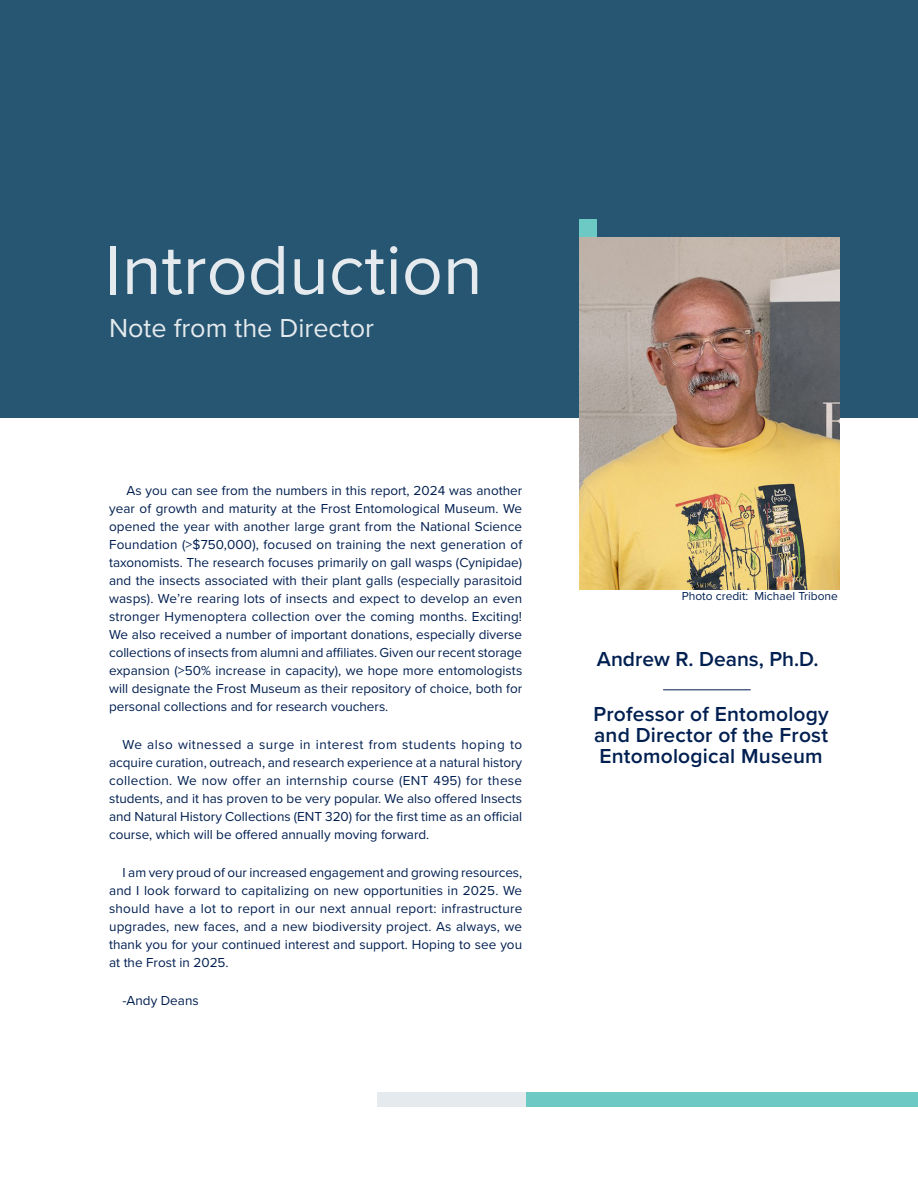
<style>
.page{position:relative;width:918px;height:1188px;background:#fff}
.page>*{position:absolute;margin:0;border:0;box-sizing:border-box;transform-origin:0 0}
.Heading{font:72px "Proxima Nova";color:#e4eaed}
.Heading-2{font:27px "Proxima Nova";color:#e4eaed}
.Body_Center{font:600 21px/21px "Proxima Nova";letter-spacing:.01em;color:#001f50;text-align:justify}
.Firsh_Line_Indent_Body_Left_Justify{font:13.5px/18px "Proxima Nova";color:#001f50;text-align:justify}
.t1{font:12px "Proxima Nova";color:#001f50}
</style>
<div class="page">
<div style="left:0;top:0;width:918px;height:418px;background:#275673"></div>
<img style="left:580px;top:237px;width:260px;height:352px">
<div style="left:526px;top:1093px;width:392px;height:14px;background:#6dc9c4"></div>
<div style="left:377px;top:1093px;width:149px;height:14px;background:#e4eaed"></div>
<div style="left:580px;top:219px;width:17px;height:17px;background:#6dc9c4"></div>
<hr style="left:663px;top:689px;width:88px;height:1px;background:#001f50">
<p class="Heading" style="left:105px;top:216px;width:379px">Introduction</p>
<p class="Heading-2" style="left:109px;top:308px;width:267px">Note from the Director</p>
<p class="Firsh_Line_Indent_Body_Left_Justify" style="left:109px;top:481px;width:415px;text-indent:17px">As you can see from the numbers in this report, 2024 was another year of growth and maturity at the Frost Entomological Museum. We opened the year with another large grant from the National Science Foundation (&gt;$750,000), focused on training the next generation of taxonomists. The research focuses primarily on gall wasps (Cynipidae) and the insects associated with their plant galls (especially parasitoid wasps). We’re rearing lots of insects and expect to develop an even stronger Hymenoptera collection over the coming months. Exciting!<br>We also received a number of important donations, especially diverse collections of insects from alumni and affiliates. Given our recent storage expansion (&gt;50% increase in capacity), we hope more entomologists will designate the Frost Museum as their repository of choice, both for personal collections and for research vouchers.</p>
<p class="Firsh_Line_Indent_Body_Left_Justify" style="left:109px;top:735px;width:415px;text-indent:14px">We also witnessed a surge in interest from students hoping to acquire curation, outreach, and research experience at a natural history collection. We now offer an internship course (ENT 495) for these students, and it has proven to be very popular. We also offered Insects and Natural History Collections (ENT 320) for the first time as an official course, which will be offered annually moving forward.</p>
<p class="Firsh_Line_Indent_Body_Left_Justify" style="left:109px;top:863px;width:415px;text-indent:14px">I am very proud of our increased engagement and growing resources, and I look forward to capitalizing on new opportunities in 2025. We should have a lot to report in our next annual report: infrastructure upgrades, new faces, and a new biodiversity project. As always, we thank you for your continued interest and support. Hoping to see you at the Frost in 2025.</p>
<p class="Firsh_Line_Indent_Body_Left_Justify" style="left:123px;top:991px;width:78px">-Andy Deans</p>
<p class="t1" style="left:682px;top:588px;width:158px">Photo credit: Michael Tribone</p>
<p class="Body_Center" style="left:597px;top:648px;width:223px">Andrew R. Deans, Ph.D.</p>
<p class="Body_Center" style="left:593px;top:703px;width:237px">Professor of Entomology and Director of the Frost Entomological Museum</p>
</div>
